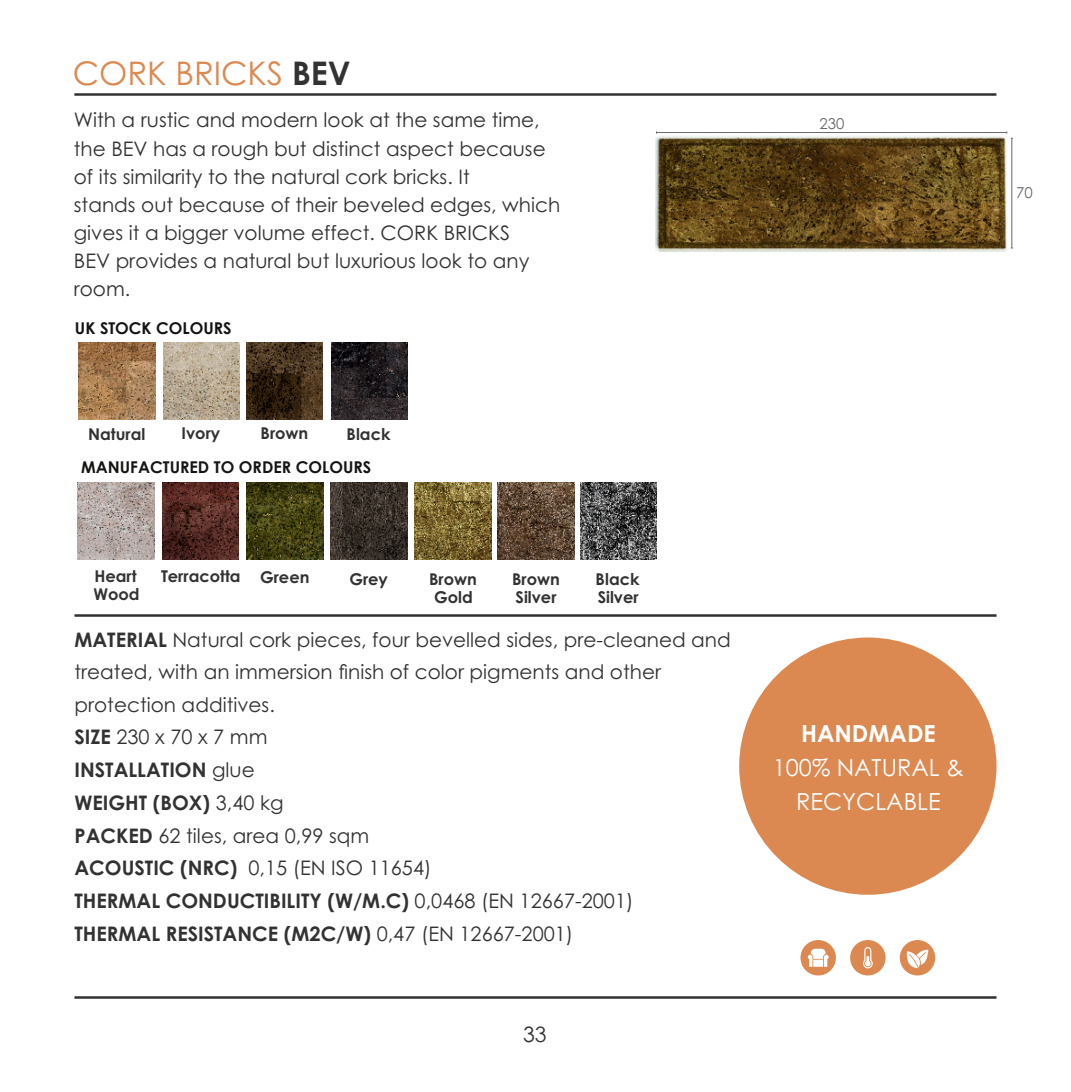
<style>
.page{position:relative;width:1071px;height:1092px;background:#fff}
.page>*{position:absolute;margin:0;border:0;box-sizing:border-box;transform-origin:0 0}
.t1{font:32.5px "Century Gothic";color:#db8951}
.t2{font:23.5px/34px "Century Gothic";color:#fff;text-align:center}
.t3{font:700 23.5px "Century Gothic";color:#fff}
.t4{font:21.25px "Century Gothic";color:#323232}
.t5{font:20px/32.5px "Century Gothic";color:#323232}
.t6{font:700 16.25px "Century Gothic";color:#323232}
.t7{font:700 16.25px "Century Gothic";color:#141413}
.t8{font:15px "Century Gothic";color:#686868}
.s1{font-weight:700;color:#323232}
.s2{font-weight:700}
</style>
<div class="page">
<hr style="left:1011px;top:138px;width:1px;height:110px;background:#686868">
<hr style="left:656px;top:132px;width:350px;height:1px;background:#686868">
<div style="left:739px;top:637px;width:257px;height:257px;background:#db8951;border-radius:50%"></div>
<svg style="left:800px;top:940px;width:35px;height:35px"></svg>
<svg style="left:850px;top:940px;width:35px;height:35px"></svg>
<svg style="left:899px;top:940px;width:35px;height:35px"></svg>
<hr style="left:74px;top:93px;width:922px;height:3px;background:#323232">
<hr style="left:74px;top:996px;width:922px;height:2px;background:#323232">
<hr style="left:74px;top:614px;width:922px;height:2px;background:#323232">
<img style="left:655px;top:135px;width:352px;height:117px">
<img style="left:79px;top:342px;width:76px;height:77px">
<img style="left:330px;top:482px;width:77px;height:77px">
<img style="left:331px;top:342px;width:76px;height:77px">
<img style="left:246px;top:482px;width:77px;height:77px">
<img style="left:246px;top:342px;width:77px;height:77px">
<img style="left:162px;top:482px;width:77px;height:77px">
<img style="left:580px;top:482px;width:76px;height:77px">
<img style="left:415px;top:482px;width:76px;height:77px">
<img style="left:497px;top:482px;width:77px;height:77px">
<img style="left:78px;top:482px;width:76px;height:77px">
<img style="left:163px;top:342px;width:77px;height:77px">
<h1 class="t1" style="left:73px;top:60px;width:279px">CORK BRICKS <span class="s1">BEV</span></h1>
<p class="t5" style="left:74px;top:108px;width:488px;line-height:28px">With a rustic and modern look at the same time, the BEV has a rough but distinct aspect because of its similarity to the natural cork bricks. It<br>stands out because of their beveled edges, which gives it a bigger volume effect. CORK BRICKS<br>BEV provides a natural but luxurious look to any room.</p>
<p class="t7" style="left:75px;top:317px;width:158px">UK STOCK COLOURS</p>
<p class="t6" style="left:88px;top:427px;width:59px">Natural</p>
<p class="t6" style="left:181px;top:427px;width:40px">Ivory</p>
<p class="t6" style="left:260px;top:427px;width:49px">Brown</p>
<p class="t6" style="left:346px;top:427px;width:45px">Black</p>
<p class="t7" style="left:81px;top:457px;width:291px">MANUFACTURED TO ORDER COLOURS</p>
<p class="t6" style="left:94px;top:570px;width:44px">Heart</p>
<p class="t6" style="left:161px;top:570px;width:150px">Terracotta Green</p>
<p class="t6" style="left:349px;top:572px;width:40px">Grey</p>
<p class="t6" style="left:429px;top:572px;width:49px">Brown</p>
<p class="t6" style="left:512px;top:572px;width:49px">Brown</p>
<p class="t6" style="left:595px;top:572px;width:45px">Black</p>
<p class="t6" style="left:93px;top:588px;width:48px">Wood</p>
<p class="t6" style="left:434px;top:590px;width:40px">Gold</p>
<p class="t6" style="left:515px;top:590px;width:42px">Silver</p>
<p class="t6" style="left:597px;top:590px;width:42px">Silver</p>
<p class="t5" style="left:74px;top:625px;width:657px"><span class="s2">MATERIAL</span> Natural cork pieces, four bevelled sides, pre-cleaned and treated, with an immersion finish of color pigments and other protection additives.<br><span class="s2">SIZE</span> 230 x 70 x 7 mm<br><span class="s2">INSTALLATION</span> glue<br><span class="s2">WEIGHT (BOX)</span> 3,40 kg<br><span class="s2">PACKED</span> 62 tiles, area 0,99 sqm<br><span class="s2">ACOUSTIC (NRC)</span> 0,15 (EN ISO 11654)<br><span class="s2">THERMAL CONDUCTIBILITY (W/M.C)</span> 0,0468 (EN 12667-2001)<br><span class="s2">THERMAL RESISTANCE (M2C/W)</span> 0,47 (EN 12667-2001)</p>
<p class="t4" style="left:523px;top:1026px;width:25px">33</p>
<p class="t8" style="left:819px;top:118px;width:26px">230</p>
<p class="t3" style="left:800px;top:724px;width:136px">HANDMADE</p>
<p class="t2" style="left:772px;top:752px;width:192px">100% NATURAL &amp;<br>RECYCLABLE</p>
<p class="t8" style="left:1015px;top:187px;width:18px">70</p>
</div>
